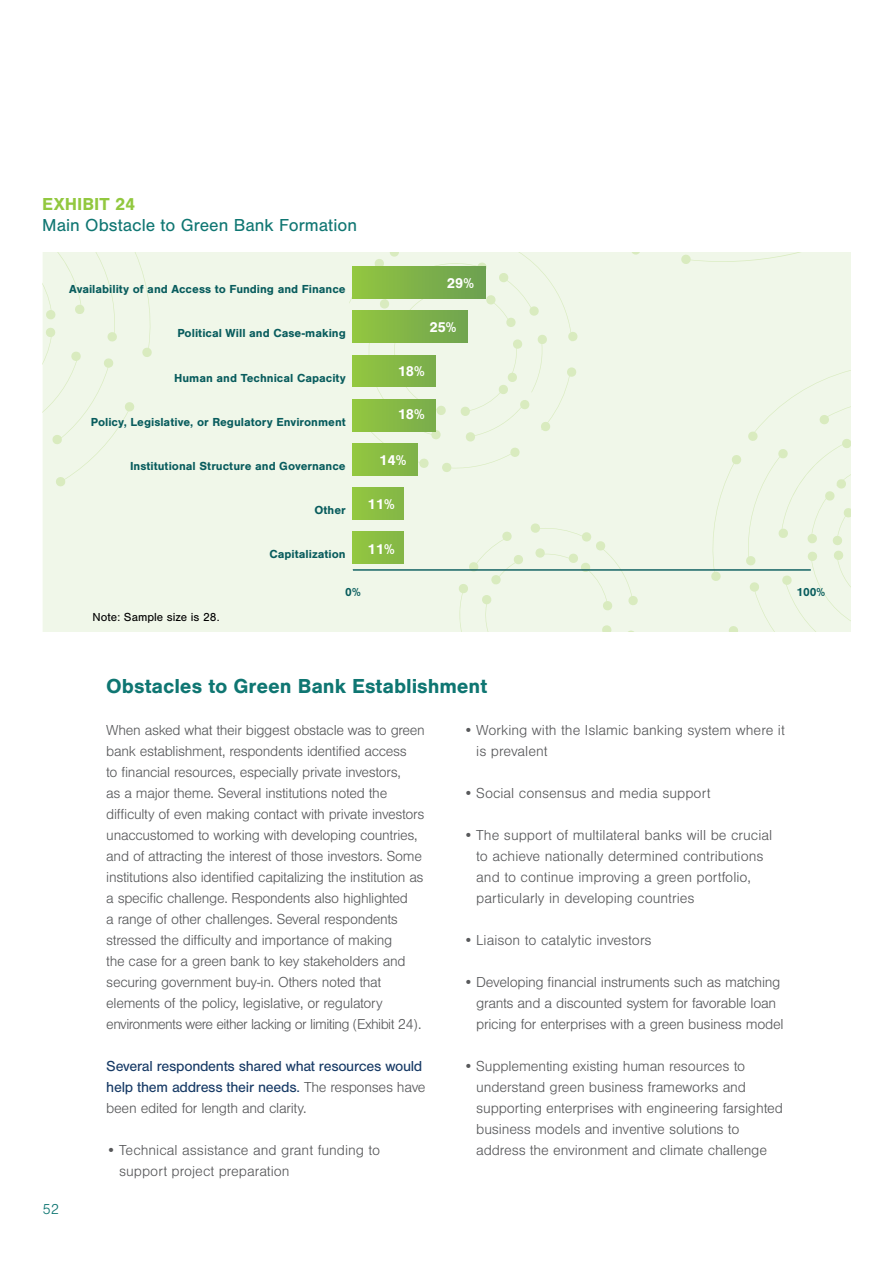
<style>
.page{position:relative;width:893px;height:1263px;background:#fff}
.page>*{position:absolute;margin:0;border:0;box-sizing:border-box;transform-origin:0 0}
.t1{font:700 21px "Nimbus San";letter-spacing:-.005em;color:#0f7672}
.t2{font:18px "Nimbus San";color:#0f7672}
.t3{font:700 18px "Nimbus San";color:#92c83f}
.t4{font:300 15px/21px "Nimbus San";letter-spacing:-.02em;color:#58595b}
.t5{font:300 15px/21px "Nimbus San";color:#58595b}
.t6{font:15px/21px "Nimbus San";letter-spacing:-.02em;color:#183b66}
.t7{font:300 15px "Nimbus San";color:#0f7672}
.t8{font:700 14.7px "Nimbus San";color:#fff}
.t9{font:700 12px "Nimbus San";color:#085c5d}
.t10{font:12px "Nimbus San";color:#000}
.s1{font-weight:300;color:#58595b}
</style>
<div class="page">
<div style="left:43px;top:252px;width:808px;height:379px;background:#f0f7e9"></div>
<svg style="left:681px;top:252px;width:120px;height:12px"></svg>
<svg style="left:711px;top:370px;width:140px;height:261px"></svg>
<svg style="left:602px;top:625px;width:30px;height:6px"></svg>
<svg style="left:459px;top:531px;width:64px;height:100px"></svg>
<svg style="left:530px;top:523px;width:108px;height:88px"></svg>
<svg style="left:349px;top:252px;width:291px;height:221px"></svg>
<svg style="left:43px;top:252px;width:109px;height:235px"></svg>
<hr style="left:353px;top:569px;width:458px;height:2px;background:#085c5d">
<div style="left:353px;top:267px;width:133px;height:32px;background:linear-gradient(to right,#92c540,#6b9f52)"></div>
<div style="left:353px;top:311px;width:114px;height:32px;background:linear-gradient(to right,#92c640,#71a450)"></div>
<div style="left:353px;top:355px;width:82px;height:32px;background:linear-gradient(to right,#93c640,#7aac4b)"></div>
<div style="left:353px;top:399px;width:82px;height:32px;background:linear-gradient(to right,#93c640,#7aac4b)"></div>
<div style="left:353px;top:444px;width:64px;height:31px;background:#89bc44"></div>
<div style="left:353px;top:488px;width:50px;height:32px;background:#8bbe43"></div>
<div style="left:353px;top:532px;width:50px;height:32px;background:#8bbe43"></div>
<hr style="left:892px;top:74px;width:1px;height:388px;background:#fcf4ed">
<p class="t3" style="left:42px;top:194px;width:94px">EXHIBIT 24</p>
<p class="t2" style="left:42px;top:215px;width:316px">Main Obstacle to Green Bank Formation</p>
<p class="t9" style="left:69px;top:282px;width:278px">Availability of and Access to Funding and Finance</p>
<p class="t9" style="left:177px;top:327px;width:170px">Political Will and Case-making</p>
<p class="t9" style="left:174px;top:371px;width:173px">Human and Technical Capacity</p>
<p class="t9" style="left:91px;top:415px;width:256px">Policy, Legislative, or Regulatory Environment</p>
<p class="t9" style="left:130px;top:459px;width:217px">Institutional Structure and Governance</p>
<p class="t9" style="left:314px;top:503px;width:33px">Other</p>
<p class="t9" style="left:269px;top:548px;width:78px">Capitalization</p>
<p class="t8" style="left:447px;top:275px;width:29px">29%</p>
<p class="t8" style="left:429px;top:319px;width:29px">25%</p>
<p class="t8" style="left:398px;top:363px;width:29px">18%</p>
<p class="t8" style="left:398px;top:406px;width:29px">18%</p>
<p class="t8" style="left:379px;top:452px;width:29px">14%</p>
<p class="t8" style="left:368px;top:496px;width:29px">11%</p>
<p class="t8" style="left:368px;top:540px;width:29px">11%</p>
<p class="t10" style="left:93px;top:610px;width:128px">Note: Sample size is 28.</p>
<p class="t9" style="left:345px;top:585px;width:17px">0%</p>
<p class="t9" style="left:796px;top:585px;width:30px">100%</p>
<p class="t7" style="left:43px;top:1201px;width:18px">52</p>
<h1 class="t1" style="left:106px;top:674px;width:382px">Obstacles to Green Bank Establishment</h1>
<p class="t4" style="left:106px;top:720px;width:320px">When asked what their biggest obstacle was to green bank establishment, respondents identified access<br>to financial resources, especially private investors,<br>as a major theme. Several institutions noted the difficulty of even making contact with private investors unaccustomed to working with developing countries, and of attracting the interest of those investors. Some institutions also identified capitalizing the institution as a specific challenge. Respondents also highlighted<br>a range of other challenges. Several respondents stressed the difficulty and importance of making<br>the case for a green bank to key stakeholders and securing government buy-in. Others noted that elements of the policy, legislative, or regulatory environments were either lacking or limiting (Exhibit 24).</p>
<p class="t6" style="left:106px;top:1056px;width:321px">Several respondents shared what resources would help them address their needs. <span class="s1">The responses have been edited for length and clarity.</span></p>
<p class="t5" style="left:119px;top:1140px;width:263px;text-indent:-13px">• Technical assistance and grant funding to support project preparation</p>
<p class="t5" style="left:476px;top:720px;width:310px;text-indent:-13px">• Working with the Islamic banking system where it is prevalent</p>
<p class="t5" style="left:463px;top:783px;width:248px">• Social consensus and media support</p>
<p class="t5" style="left:476px;top:825px;width:298px;text-indent:-13px">• The support of multilateral banks will be crucial to achieve nationally determined contributions and to continue improving a green portfolio, particularly in developing countries</p>
<p class="t5" style="left:463px;top:930px;width:190px">• Liaison to catalytic investors</p>
<p class="t4" style="left:476px;top:972px;width:309px;text-indent:-13px">• Developing financial instruments such as matching grants and a discounted system for favorable loan pricing for enterprises with a green business model</p>
<p class="t4" style="left:476px;top:1056px;width:308px;text-indent:-13px">• Supplementing existing human resources to understand green business frameworks and supporting enterprises with engineering farsighted business models and inventive solutions to address the environment and climate challenge</p>
</div>
